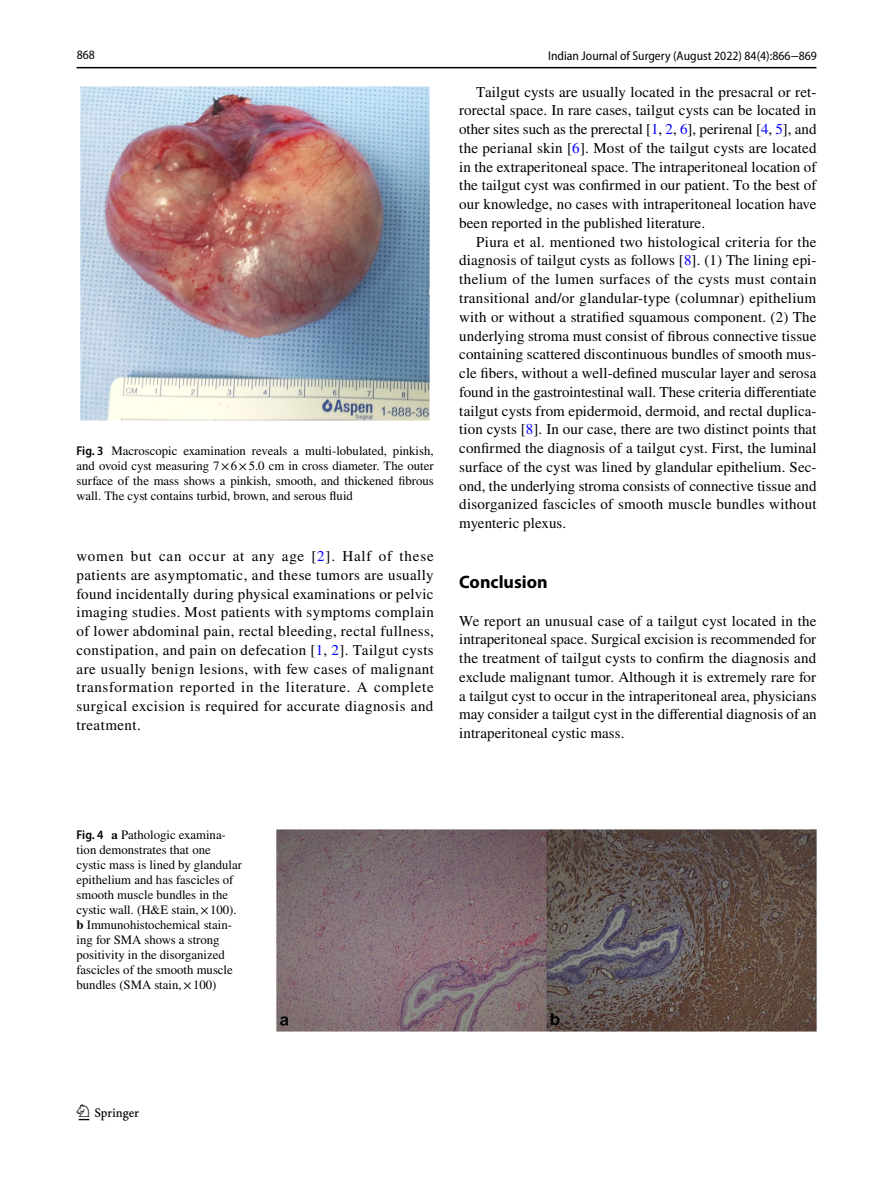
<style>
.page{position:relative;width:893px;height:1187px;background:#fff}
.page>*{position:absolute;margin:0;border:0;box-sizing:border-box;transform-origin:0 0}
.t1{font:22.5px "Springnew Regular 2";color:#000}
.t2{font:700 18px "Myriad Pro";color:#000}
.t3{font:15px/18.8px "STIX";letter-spacing:.005em;color:#000;text-align:justify}
.t4{font:12.75px/15px "STIX";color:#000;text-align:justify}
.t5{font:semi-condensed 12.75px "Myriad Pro";color:#000}
.s1{font-family:"Myriad Pro";font-weight:600;font-stretch:semi-condensed}
.s2{color:#00f}
.s3{font-weight:700}
</style>
<div class="page">
<hr style="left:77px;top:67px;width:739px;height:1px;background:#000">
<img style="left:81px;top:87px;width:348px;height:333px">
<img style="left:276px;top:829px;width:540px;height:202px">
<p class="t5" style="left:77px;top:48px;width:20px">868</p>
<p class="t4" style="left:77px;top:444px;width:359px"><span class="s1">Fig. 3</span> Macroscopic examination reveals a multi-lobulated, pinkish, and ovoid cyst measuring 7×6×5.0 cm in cross diameter. The outer surface of the mass shows a pinkish, smooth, and thickened fibrous wall. The cyst contains turbid, brown, and serous fluid</p>
<p class="t3" style="left:77px;top:547px;width:359px">women but can occur at any age [<span class="s2">2</span>]. Half of these patients are asymptomatic, and these tumors are usually found incidentally during physical examinations or pelvic imaging studies. Most patients with symptoms complain of lower abdominal pain, rectal bleeding, rectal fullness, constipation, and pain on defecation [<span class="s2">1</span>, <span class="s2">2</span>]. Tailgut cysts are usually benign lesions, with few cases of malignant transformation reported in the literature. A complete surgical excision is required for accurate diagnosis and treatment.</p>
<p class="t5" style="left:548px;top:49px;width:270px">Indian Journal of Surgery (August 2022) 84(4):866-869</p>
<p class="t3" style="left:459px;top:83px;width:359px;text-indent:17px">Tailgut cysts are usually located in the presacral or ret&shy;rorectal space. In rare cases, tailgut cysts can be located in other sites such as the prerectal [<span class="s2">1</span>, <span class="s2">2</span>, <span class="s2">6</span>], perirenal [<span class="s2">4</span>, <span class="s2">5</span>], and the perianal skin [<span class="s2">6</span>]. Most of the tailgut cysts are located in the extraperitoneal space. The intraperitoneal location of the tailgut cyst was confirmed in our patient. To the best of our knowledge, no cases with intraperitoneal location have been reported in the published literature.</p>
<p class="t3" style="left:459px;top:233px;width:359px;text-indent:17px">Piura et al. mentioned two histological criteria for the diagnosis of tailgut cysts as follows [<span class="s2">8</span>]. (1) The lining epi&shy;thelium of the lumen surfaces of the cysts must contain transitional and/or glandular-type (columnar) epithelium with or without a stratified squamous component. (2) The underlying stroma must consist of fibrous connective tissue containing scattered discontinuous bundles of smooth mus&shy;cle fibers, without a well-defined muscular layer and serosa found in the gastrointestinal wall. These criteria differentiate tailgut cysts from epidermoid, dermoid, and rectal duplica&shy;tion cysts [<span class="s2">8</span>]. In our case, there are two distinct points that confirmed the diagnosis of a tailgut cyst. First, the luminal surface of the cyst was lined by glandular epithelium. Sec&shy;ond, the underlying stroma consists of connective tissue and disorganized fascicles of smooth muscle bundles without myenteric plexus.</p>
<p class="t2" style="left:459px;top:570px;width:90px">Conclusion</p>
<p class="t3" style="left:459px;top:612px;width:359px">We report an unusual case of a tailgut cyst located in the intraperitoneal space. Surgical excision is recommended for the treatment of tailgut cysts to confirm the diagnosis and exclude malignant tumor. Although it is extremely rare for a tailgut cyst to occur in the intraperitoneal area, physicians may consider a tailgut cyst in the differential diagnosis of an intraperitoneal cystic mass.</p>
<p class="t4" style="left:77px;top:828px;width:167px;text-align:left"><span class="s1">Fig. 4</span> <span class="s3">a</span> Pathologic examina&shy;tion demonstrates that one cystic mass is lined by glandular epithelium and has fascicles of smooth muscle bundles in the cystic wall. (H&amp;E stain,×100). <span class="s3">b</span> Immunohistochemical stain&shy;ing for SMA shows a strong positivity in the disorganized fascicles of the smooth muscle bundles (SMA stain,×100)</p>
<h1 class="t1" style="left:79px;top:1104px;width:62px">1 3</h1>
</div>
